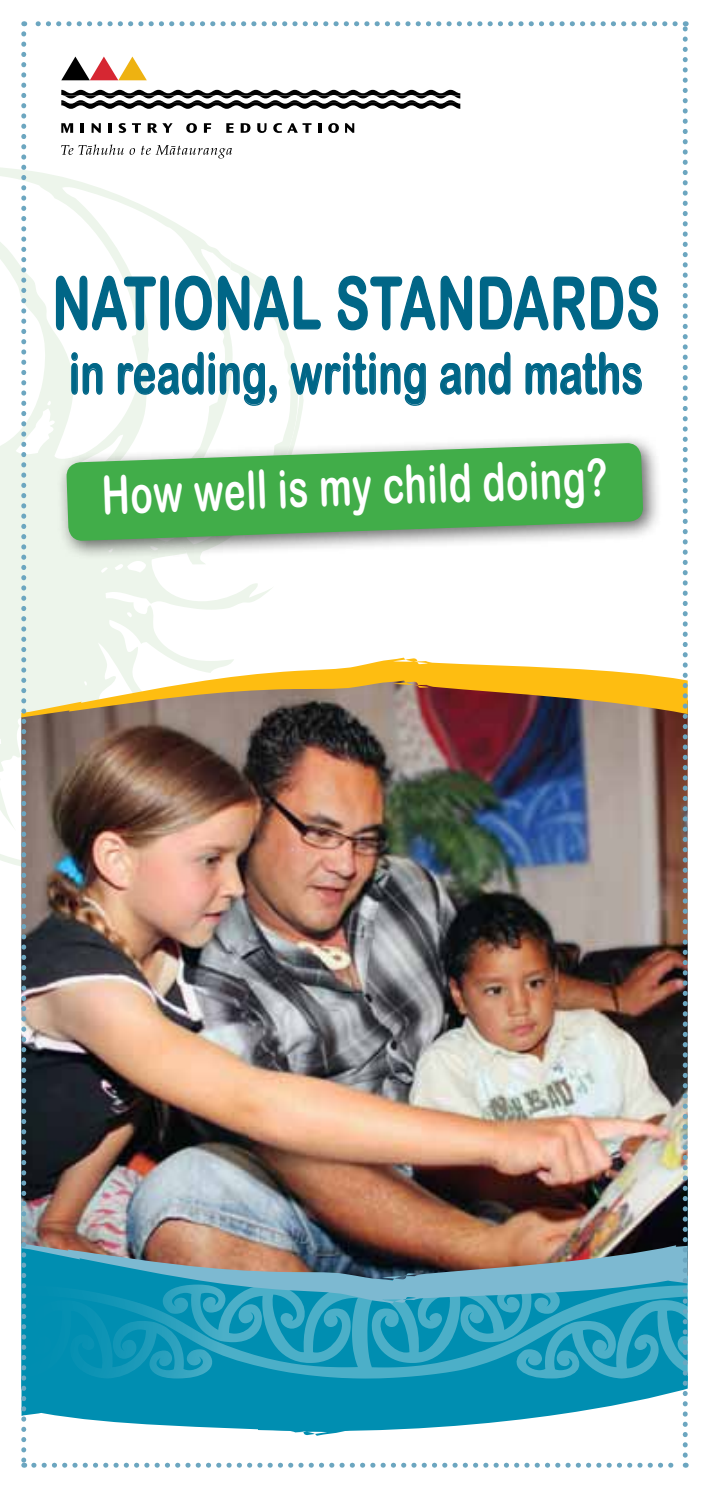
<style>
.page{position:relative;width:709px;height:1489px;background:#fff}
.page>*{position:absolute;margin:0;border:0;box-sizing:border-box;transform-origin:0 0}
.Sub_heading_2{font:72px "Arial Rounded MT Bold";letter-spacing:.02em;color:#006687;scale:.7 1}
.Sub_heading_2-2{font:56px "Arial Rounded MT Bold";letter-spacing:.02em;color:#006687;scale:.7 1}
.Sub_heading_2-3{font:52.5px "Arial Rounded MT Bold";color:#fff;scale:.7 1}
</style>
<div class="page">
<svg style="left:0;top:167px;width:21px;height:699px;fill:#eef6ec"></svg>
<img style="left:0;top:744px;width:1px;height:384px">
<svg style="left:0;top:713px;width:1px;height:93px"></svg>
<svg style="left:0;top:1113px;width:1px;height:15px"></svg>
<img style="left:21px;top:21px;width:667px;height:1446px">
<p class="Sub_heading_2" style="left:52px;top:261px;width:869px">NATIONAL STANDARDS</p>
<p class="Sub_heading_2-2" style="left:69px;top:340px;width:821px">in reading, writing and maths</p>
<p class="Sub_heading_2-3" style="left:101px;top:464px;width:724px;rotate:-2deg">How well is my child doing?</p>
</div>
